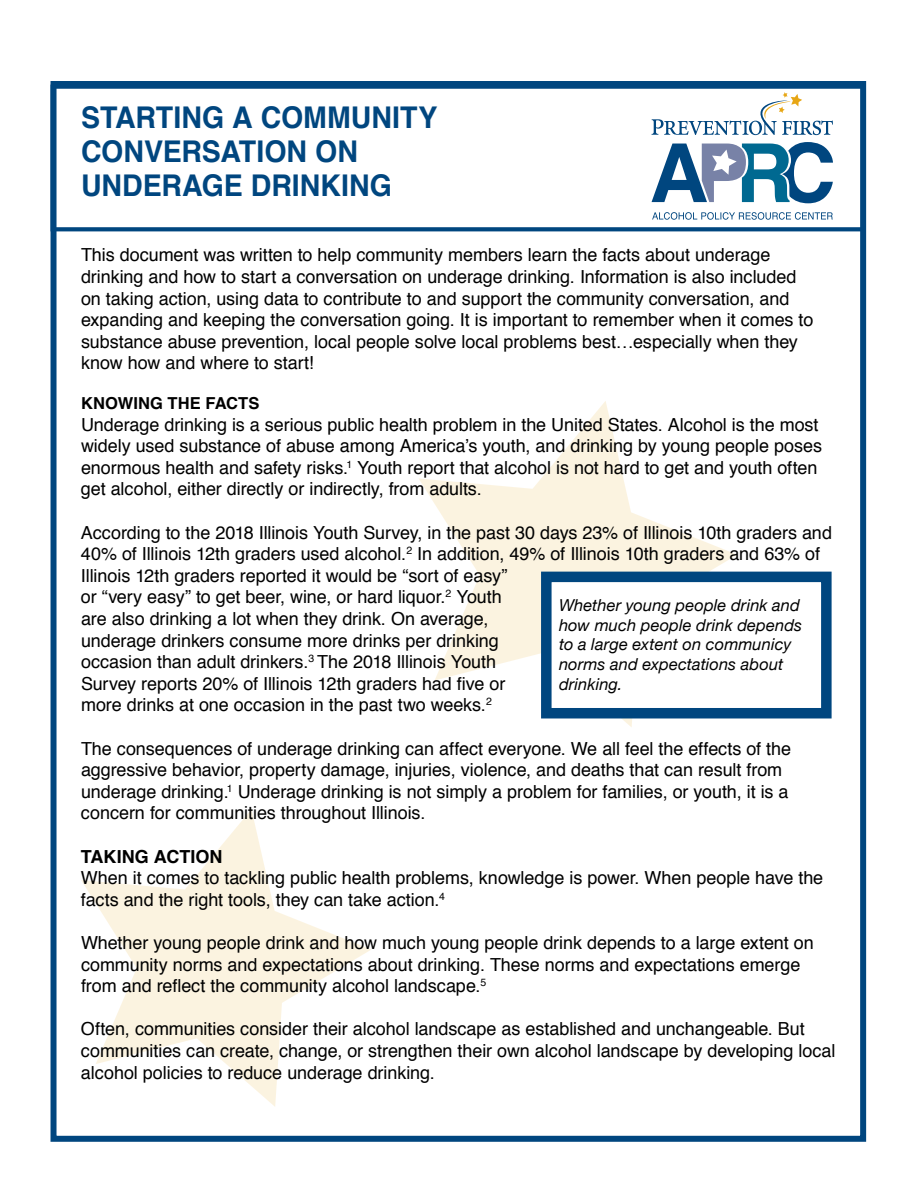
<style>
.page{position:relative;width:918px;height:1188px;background:#fff}
.page>*{position:absolute;margin:0;border:0;box-sizing:border-box;transform-origin:0 0}
.t1{font:700 30px/34.2px "Helvetica";color:#00467f;scale:.95 1}
.t2{font:18px/21.6px "Helvetica";letter-spacing:-.005em;color:#000}
.t3{font:700 18px "Helvetica";letter-spacing:.005em;color:#000}
.t4{font:italic 16.5px/19.8px "Helvetica Neue";letter-spacing:.005em;color:#000}
.t5{font:700 16.5px "Helvetica";letter-spacing:.005em;color:#000}
</style>
<div class="page">
<div style="left:51px;top:81px;width:815px;height:1061px;border:6px solid #00467f"></div>
<div style="left:51px;top:85px;width:814px;height:146px;border:4px solid #00467f"></div>
<svg style="left:419px;top:401px;width:318px;height:326px"></svg>
<svg style="left:81px;top:810px;width:290px;height:297px"></svg>
<svg style="left:652px;top:92px;width:181px;height:43px"></svg>
<svg style="left:652px;top:142px;width:181px;height:61px"></svg>
<svg style="left:652px;top:212px;width:181px;height:8px"></svg>
<div style="left:541px;top:572px;width:291px;height:146px;background:#fff;border:10px solid #00467f"></div>
<h1 class="t1" style="left:81px;top:102px;width:377px">STARTING A COMMUNITY<br>CONVERSATION ON<br>UNDERAGE DRINKING</h1>
<p class="t2" style="left:81px;top:245px;width:734px">This document was written to help community members learn the facts about underage drinking and how to start a conversation on underage drinking. Information is also included on taking action, using data to contribute to and support the community conversation, and expanding and keeping the conversation going. It is important to remember when it comes to substance abuse prevention, local people solve local problems best…especially when they know how and where to start!</p>
<p class="t5" style="left:81px;top:392px;width:180px">KNOWING THE FACTS</p>
<p class="t2" style="left:81px;top:414px;width:743px">Underage drinking is a serious public health problem in the United States. Alcohol is the most widely used substance of abuse among America’s youth, and drinking by young people poses enormous health and safety risks.<sup>1</sup> Youth report that alcohol is not hard to get and youth often get alcohol, either directly or indirectly, from adults.</p>
<p class="t2" style="left:81px;top:522px;width:753px">According to the 2018 Illinois Youth Survey, in the past 30 days 23% of Illinois 10th graders and 40% of Illinois 12th graders used alcohol.<sup>2</sup> In addition, 49% of Illinois 10th graders and 63% of Illinois 12th graders reported it would be “sort of easy”<br>or “very easy” to get beer, wine, or hard liquor.<sup>2</sup> Youth<br>are also drinking a lot when they drink. On average,<br>underage drinkers consume more drinks per drinking<br>occasion than adult drinkers.<sup>3</sup> The 2018 Illinois Youth<br>Survey reports 20% of Illinois 12th graders had five or<br>more drinks at one occasion in the past two weeks.<sup>2</sup></p>
<p class="t2" style="left:81px;top:738px;width:712px">The consequences of underage drinking can affect everyone. We all feel the effects of the aggressive behavior, property damage, injuries, violence, and deaths that can result from underage drinking.<sup>1</sup> Underage drinking is not simply a problem for families, or youth, it is a concern for communities throughout Illinois.</p>
<p class="t3" style="left:81px;top:844px;width:143px">TAKING ACTION</p>
<p class="t2" style="left:81px;top:868px;width:744px">When it comes to tackling public health problems, knowledge is power. When people have the facts and the right tools, they can take action.<sup>4</sup></p>
<p class="t2" style="left:81px;top:933px;width:734px">Whether young people drink and how much young people drink depends to a large extent on community norms and expectations about drinking. These norms and expectations emerge from and reflect the community alcohol landscape.<sup>5</sup></p>
<p class="t2" style="left:81px;top:1019px;width:756px">Often, communities consider their alcohol landscape as established and unchangeable. But communities can create, change, or strengthen their own alcohol landscape by developing local alcohol policies to reduce underage drinking.</p>
<p class="t4" style="left:559px;top:595px;width:245px">Whether young people drink and how much people drink depends to a large extent on communicy norms and expectations about drinking.</p>
</div>
